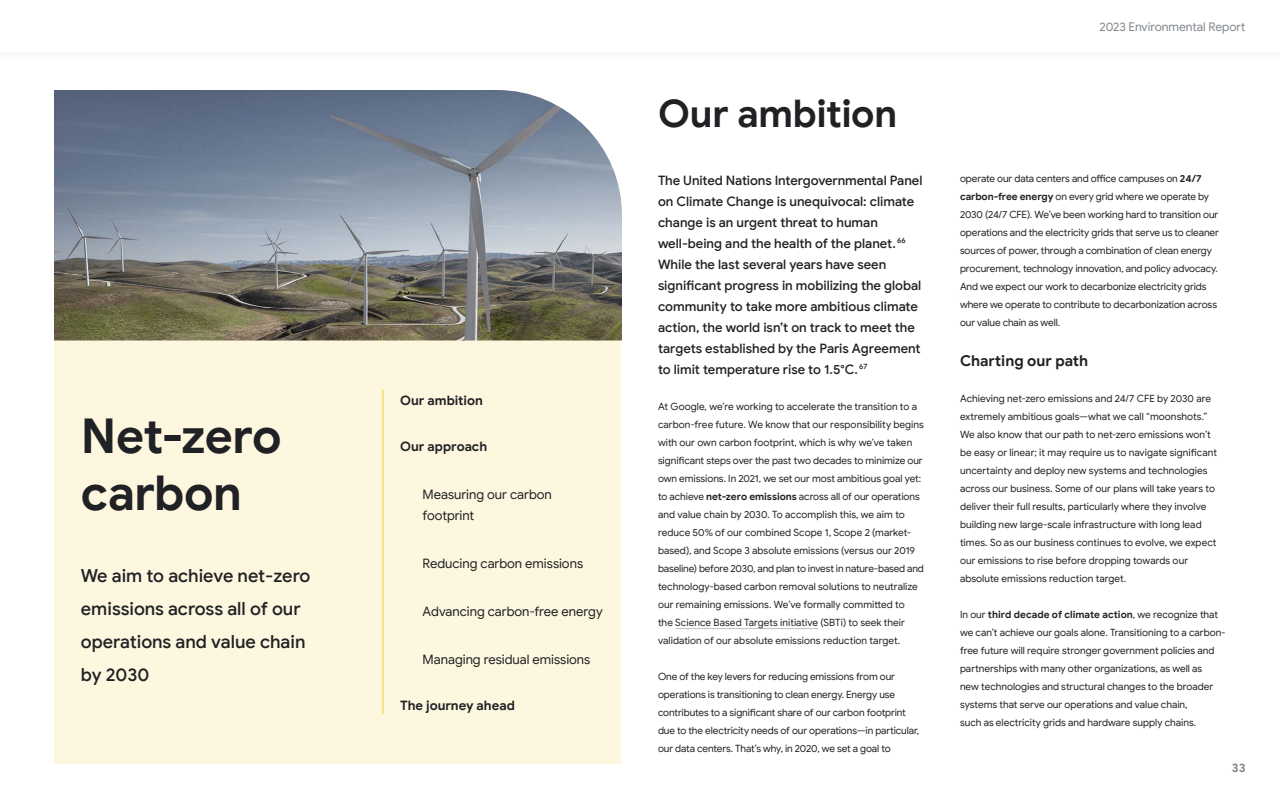
<style>
.page{position:relative;width:1280px;height:800px;background:#fff}
.page>*{position:absolute;margin:0;border:0;box-sizing:border-box;transform-origin:0 0}
.t1{font:700 48px/57.6px "Google Sans";letter-spacing:-.01em;color:#202124}
.t2{font:700 38px "Google Sans";letter-spacing:-.01em;color:#202124}
.t3{font:500 18px/33px "Google Sans";letter-spacing:-.005em;color:#202124}
.t4{font:700 15px "Google Sans";color:#202124}
.t5{font:500 13px/21px "Google Sans";letter-spacing:-.005em;color:#202124}
.t6{font:13px/21px "Google Sans";color:#202124}
.t7{font:700 13px "Google Sans";color:#202124}
.t8{font:12px "Google Sans";letter-spacing:-.005em;color:#80868b}
.t9{font:700 12px "Google Sans";color:#80868b}
.t10{font:10px/18px "Google Sans";letter-spacing:-.005em;color:#202124}
.s1{font-weight:700}
</style>
<div class="page">
<div style="left:54px;top:333px;width:567px;height:431px;background:#fef7e0"></div>
<div style="left:0;top:45px;width:1280px;height:19px;background:#fbfcfc"></div>
<div style="left:0;top:0;width:1280px;height:51px;background:#fff"></div>
<hr style="left:675px;top:628px;width:143px;height:1px;background:#bdc1c6">
<img style="left:54px;top:90px;width:568px;height:250px">
<hr style="left:383px;top:390px;width:1px;height:324px;background:#fcc934">
<h1 class="t1" style="left:81px;top:408px;width:202px">Net-zero carbon</h1>
<h3 class="t3" style="left:81px;top:560px;width:231px">We aim to achieve net-zero emissions across all of our operations and value chain by 2030</h3>
<h3 class="t7" style="left:400px;top:393px;width:84px">Our ambition</h3>
<h3 class="t7" style="left:400px;top:439px;width:89px">Our approach</h3>
<h3 class="t6" style="left:423px;top:484px;width:131px">Measuring our carbon footprint</h3>
<h3 class="t6" style="left:423px;top:553px;width:162px">Reducing carbon emissions</h3>
<h3 class="t6" style="left:423px;top:601px;width:182px">Advancing carbon-free energy</h3>
<h3 class="t6" style="left:423px;top:649px;width:169px">Managing residual emissions</h3>
<h3 class="t7" style="left:400px;top:698px;width:116px">The journey ahead</h3>
<h2 class="t2" style="left:658px;top:90px;width:241px">Our ambition</h2>
<p class="t5" style="left:658px;top:170px;width:266px">The United Nations Intergovernmental Panel on Climate Change is unequivocal: climate change is an urgent threat to human well-being and the health of the planet. <sup>66<br></sup>While the last several years have seen significant progress in mobilizing the global community to take more ambitious climate action, the world isn’t on track to meet the targets established by the Paris Agreement to limit temperature rise to 1.5°C. <sup>67</sup></p>
<p class="t10" style="left:658px;top:397px;width:267px">At Google, we’re working to accelerate the transition to a carbon-free future. We know that our responsibility begins with our own carbon footprint, which is why we’ve taken significant steps over the past two decades to minimize our own emissions. In 2021, we set our most ambitious goal yet: to achieve <span class="s1">net-zero emissions</span> across all of our operations and value chain by 2030. To accomplish this, we aim to reduce 50% of our combined Scope 1, Scope 2 (market&shy;based), and Scope 3 absolute emissions (versus our 2019 baseline) before 2030, and plan to invest in nature-based and technology-based carbon removal solutions to neutralize our remaining emissions. We’ve formally committed to<br>the Science Based Targets initiative (SBTi) to seek their validation of our absolute emissions reduction target.</p>
<p class="t10" style="left:658px;top:667px;width:263px">One of the key levers for reducing emissions from our operations is transitioning to clean energy. Energy use contributes to a significant share of our carbon footprint due to the electricity needs of our operations—in particular, our data centers. That’s why, in 2020, we set a goal to</p>
<p class="t8" style="left:1100px;top:19px;width:148px">2023 Environmental Report</p>
<p class="t10" style="left:960px;top:169px;width:260px">operate our data centers and office campuses on <span class="s1">24/7 carbon-free energy</span> on every grid where we operate by 2030 (24/7 CFE). We’ve been working hard to transition our operations and the electricity grids that serve us to cleaner sources of power, through a combination of clean energy procurement, technology innovation, and policy advocacy.<br>And we expect our work to decarbonize electricity grids where we operate to contribute to decarbonization across our value chain as well.</p>
<h3 class="t4" style="left:960px;top:352px;width:130px">Charting our path</h3>
<p class="t10" style="left:960px;top:390px;width:259px">Achieving net-zero emissions and 24/7 CFE by 2030 are extremely ambitious goals—what we call “moonshots.” We also know that our path to net-zero emissions won’t be easy or linear; it may require us to navigate significant uncertainty and deploy new systems and technologies across our business. Some of our plans will take years to deliver their full results, particularly where they involve building new large-scale infrastructure with long lead times. So as our business continues to evolve, we expect our emissions to rise before dropping towards our absolute emissions reduction target.</p>
<p class="t10" style="left:960px;top:606px;width:267px">In our <span class="s1">third decade of climate action</span>, we recognize that we can’t achieve our goals alone. Transitioning to a carbon&shy;free future will require stronger government policies and partnerships with many other organizations, as well as<br>new technologies and structural changes to the broader systems that serve our operations and value chain,<br>such as electricity grids and hardware supply chains.</p>
<p class="t9" style="left:1232px;top:761px;width:15px">33</p>
</div>
